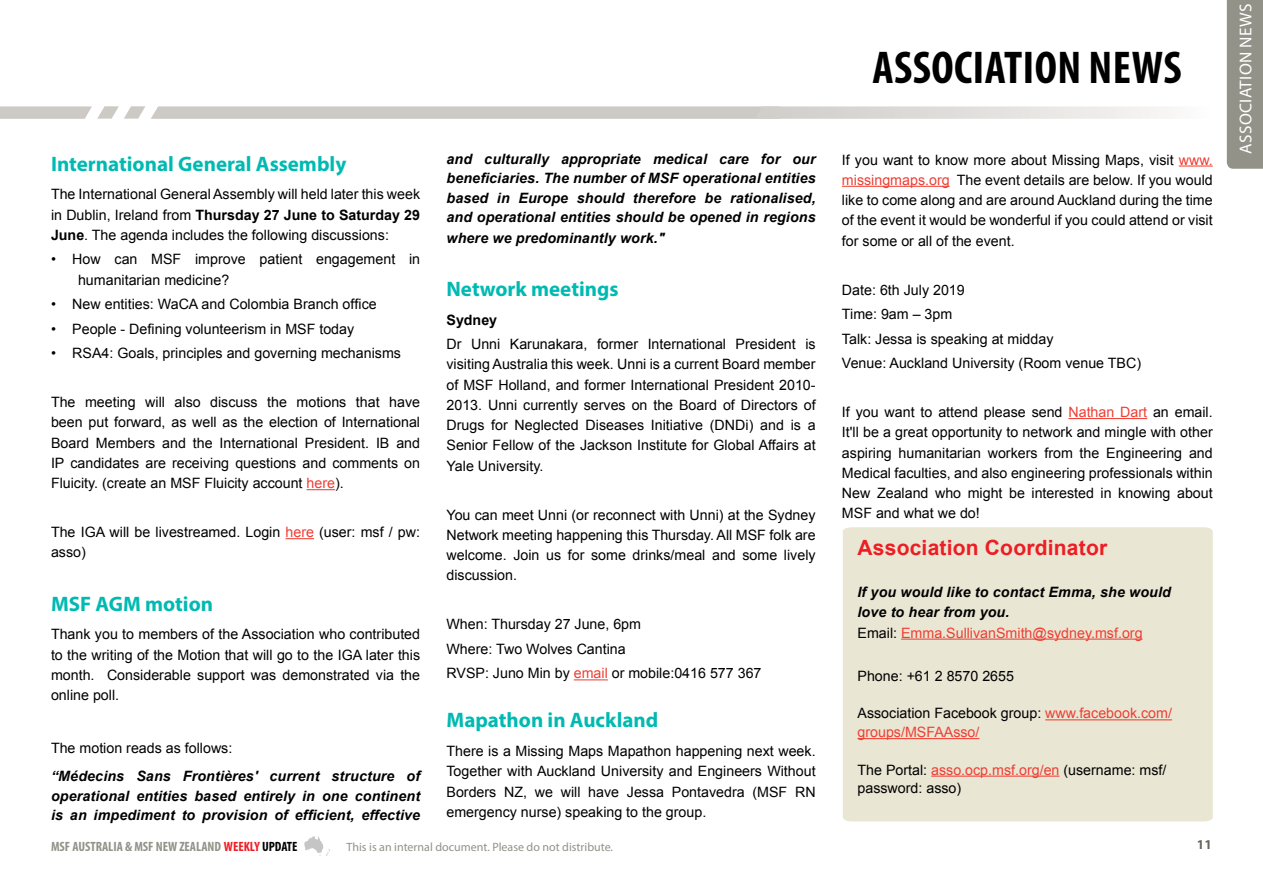
<style>
.page{position:relative;width:1263px;height:893px;background:#fff}
.page>*{position:absolute;margin:0;border:0;box-sizing:border-box;transform-origin:0 0}
.t1{font:700 condensed 46.2px "Myriad Pro";letter-spacing:.01em;color:#000}
.t2{font:700 21px "Myriad Pro";color:#00bab2}
.t3{font:700 21px "Arial";letter-spacing:.01em;color:#ed1d24}
.t4{font:17.25px "Myriad Pro";letter-spacing:.02em;color:#fff}
.t5{font:14.25px/20.2px "Arial";color:#000;text-align:justify}
.t6{font:italic 700 14.25px/19.6px "Arial";letter-spacing:.01em;color:#000;text-align:justify}
.t7{font:14.25px/18.8px "Arial";color:#ef3e33}
.t8{font:700 14.25px "Arial";color:#000}
.t9{font:700 condensed 13.5px "Myriad Pro";color:#929289}
.t10{font:700 13.5px "Myriad Pro";color:#67675d}
.t11{font:12px "Myriad Pro";color:#929289}
.s1{font-weight:700}
.s2{color:#ef3e33}
.s3{font-weight:400;font-style:normal}
.s4{font-weight:400;font-style:normal;color:#ef3e33}
.s5{color:#000}
.s6{color:#ed1d24}
</style>
<div class="page">
<div style="left:1227px;top:0;width:36px;height:169px;background:#929289"></div>
<svg style="left:0;top:106px;width:145px;height:13px"></svg>
<svg style="left:151px;top:106px;width:1016px;height:13px;background:#d7d5d1"></svg>
<img style="left:304px;top:836px;width:14px;height:12px">
<svg style="left:307px;top:489px;width:28px;height:1px"></svg>
<svg style="left:285px;top:538px;width:29px;height:1px"></svg>
<hr style="left:574px;top:679px;width:34px;height:1px;background:#ef3e33">
<hr style="left:1179px;top:165px;width:34px;height:2px;background:#ef3e33">
<hr style="left:842px;top:186px;width:108px;height:1px;background:#ef3e33">
<hr style="left:1068px;top:418px;width:79px;height:1px;background:#ef3e33">
<div style="left:843px;top:527px;width:370px;height:294px;background:#e9e6d4"></div>
<hr style="left:901px;top:639px;width:241px;height:1px;background:#ef3e33">
<hr style="left:1045px;top:719px;width:127px;height:1px;background:#ef3e33">
<hr style="left:857px;top:738px;width:122px;height:1px;background:#ef3e33">
<hr style="left:931px;top:776px;width:128px;height:1px;background:#ef3e33">
<h1 class="t1" style="left:872px;top:39px;width:311px">ASSOCIATION NEWS</h1>
<h2 class="t2" style="left:51px;top:150px;width:297px">International General Assembly</h2>
<p class="t5" style="left:51px;top:184px;width:371px">The International General Assembly will held later this week in Dublin, Ireland from <span class="s1">Thursday 27 June to Saturday 29<br>June</span>. The agenda includes the following discussions:</p>
<p class="t5" style="left:78px;top:249px;width:344px;text-indent:-27px">• How can MSF improve patient engagement in humanitarian medicine?</p>
<p class="t5" style="left:51px;top:294px;width:327px">• New entities: WaCA and Colombia Branch office</p>
<p class="t5" style="left:51px;top:319px;width:305px">• People - Defining volunteerism in MSF today</p>
<p class="t5" style="left:51px;top:343px;width:351px">• RSA4: Goals, principles and governing mechanisms</p>
<p class="t5" style="left:51px;top:392px;width:371px">The meeting will also discuss the motions that have been put forward, as well as the election of International Board Members and the International President. IB and IP candidates are receiving questions and comments on Fluicity. (create an MSF Fluicity account <span class="s2">here</span>).</p>
<p class="t5" style="left:51px;top:522px;width:371px">The IGA will be livestreamed. Login <span class="s2">here</span> (user: msf / pw: asso)</p>
<h2 class="t2" style="left:51px;top:590px;width:164px">MSF AGM motion</h2>
<p class="t5" style="left:51px;top:624px;width:371px">Thank you to members of the Association who contributed to the writing of the Motion that will go to the IGA later this month. Considerable support was demonstrated via the online poll.</p>
<p class="t5" style="left:51px;top:738px;width:183px">The motion reads as follows:</p>
<p class="t6" style="left:51px;top:767px;width:371px">“Médecins Sans Frontières' current structure of operational entities based entirely in one continent is an impediment to provision of efficient, effective</p>
<p class="t6" style="left:446px;top:149px;width:371px">and culturally appropriate medical care for our beneficiaries. The number of MSF operational entities based in Europe should therefore be rationalised, and operational entities should be opened in regions where we predominantly work."</p>
<h2 class="t2" style="left:446px;top:275px;width:174px">Network meetings</h2>
<p class="t8" style="left:446px;top:310px;width:52px">Sydney</p>
<p class="t5" style="left:446px;top:334px;width:371px">Dr Unni Karunakara, former International President is visiting Australia this week. Unni is a current Board member of MSF Holland, and former International President 2010- 2013. Unni currently serves on the Board of Directors of Drugs for Neglected Diseases Initiative (DNDi) and is a Senior Fellow of the Jackson Institute for Global Affairs at Yale University.</p>
<p class="t5" style="left:446px;top:505px;width:371px">You can meet Unni (or reconnect with Unni) at the Sydney Network meeting happening this Thursday. All MSF folk are welcome. Join us for some drinks/meal and some lively discussion.</p>
<p class="t5" style="left:446px;top:612px;width:316px;line-height:24.5px;text-align:left">When: Thursday 27 June, 6pm<br>Where: Two Wolves Cantina<br>RVSP: Juno Min by <span class="s2">email</span> or mobile:0416 577 367</p>
<h2 class="t2" style="left:446px;top:707px;width:213px">Mapathon in Auckland</h2>
<p class="t5" style="left:446px;top:741px;width:371px">There is a Missing Maps Mapathon happening next week.<br>Together with Auckland University and Engineers Without Borders NZ, we will have Jessa Pontavedra (MSF RN emergency nurse) speaking to the group.</p>
<p class="t5" style="left:842px;top:150px;width:372px">If you want to know more about Missing Maps, visit <span class="s2">www. missingmaps.org</span> The event details are below. If you would like to come along and are around Auckland during the time of the event it would be wonderful if you could attend or visit for some or all of the event.</p>
<p class="t5" style="left:842px;top:277px;width:301px;line-height:24.5px;text-align:left">Date: 6th July 2019<br>Time: 9am – 3pm<br>Talk: Jessa is speaking at midday<br>Venue: Auckland University (Room venue TBC)</p>
<p class="t5" style="left:842px;top:402px;width:372px">If you want to attend please send <span class="s2">Nathan Dart</span> an email.<br>It'll be a great opportunity to network and mingle with other aspiring humanitarian workers from the Engineering and Medical faculties, and also engineering professionals within New Zealand who might be interested in knowing about MSF and what we do!</p>
<h2 class="t3" style="left:857px;top:534px;width:251px">Association Coordinator</h2>
<p class="t6" style="left:857px;top:582px;width:315px;line-height:20.2px;text-align:left">If you would like to contact Emma, she would love to hear from you.<br><span class="s3">Email:</span> <span class="s4">Emma.SullivanSmith@sydney.msf.org</span></p>
<p class="t5" style="left:857px;top:666px;width:158px">Phone: +61 2 8570 2655</p>
<p class="t7" style="left:857px;top:704px;width:316px"><span class="s5">Association Facebook group:</span> www.facebook.com/ groups/MSFAAsso/</p>
<p class="t5" style="left:857px;top:760px;width:310px;line-height:18.8px">The Portal: <span class="s2">asso.ocp.msf.org/en</span> (username: msf/ password: asso)</p>
<p class="t9" style="left:51px;top:838px;width:248px">MSF AUSTRALIA &amp; MSF NEW ZEALAND <span class="s6">WEEKLY</span> <span class="s5">UPDATE</span></p>
<p class="t11" style="left:347px;top:839px;width:268px">This is an internal document. Please do not distribute.</p>
<p class="t10" style="left:1197px;top:835px;width:16px">11</p>
<p class="t4" style="left:1235px;top:154px;width:152px;rotate:-90deg">ASSOCIATION NEWS</p>
</div>
